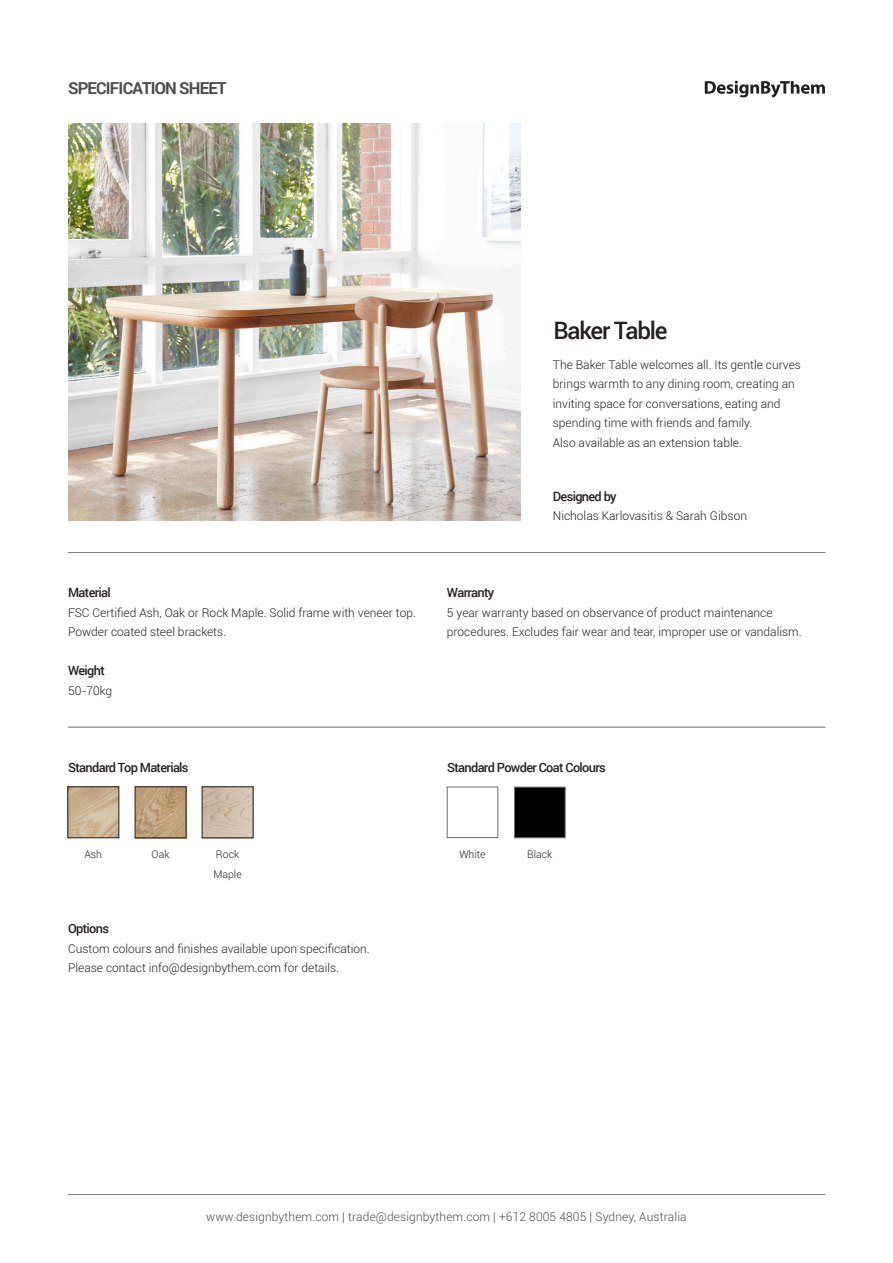
<style>
.page{position:relative;width:893px;height:1263px;background:#fff}
.page>*{position:absolute;margin:0;border:0;box-sizing:border-box;transform-origin:0 0}
.Section_Start{font:500 24px "Roboto";letter-spacing:-.05em;color:#231f20}
.t1{font:700 16.5px "Roboto";letter-spacing:-.05em;color:#4b4c4d}
.t2{font:500 12.75px "Roboto";letter-spacing:-.05em;color:#231f20}
.t3{font:300 12px/19.5px "Roboto";color:#231f20}
.t4{font:300 12px "Roboto";letter-spacing:.01em;color:#4b4c4d}
.t5{font:300 10.5px "Roboto";color:#231f20}
</style>
<div class="page">
<hr style="left:68px;top:552px;width:757px;height:1px;background:#808080">
<hr style="left:68px;top:1194px;width:757px;height:1px;background:#808080">
<svg style="left:705px;top:81px;width:120px;height:17px"></svg>
<img style="left:68px;top:123px;width:453px;height:397px">
<hr style="left:68px;top:727px;width:757px;height:1px;background:#6c6d70">
<div style="left:447px;top:787px;width:51px;height:51px;background:#fff;border:1px solid #6c6d70"></div>
<div style="left:514px;top:787px;width:51px;height:51px;background:#000;border:1px solid #6c6d70"></div>
<img style="left:137px;top:789px;width:47px;height:47px">
<img style="left:204px;top:789px;width:47px;height:47px">
<img style="left:70px;top:789px;width:47px;height:47px">
<div style="left:68px;top:787px;width:51px;height:51px;border:1px solid #231f20"></div>
<p class="t1" style="left:68px;top:76px;width:160px">SPECIFICATION SHEET</p>
<p class="t2" style="left:68px;top:584px;width:44px">Material</p>
<p class="t3" style="left:68px;top:602px;width:349px">FSC Certified Ash, Oak or Rock Maple. Solid frame with veneer top.<br>Powder coated steel brackets.</p>
<p class="t2" style="left:68px;top:662px;width:38px">Weight</p>
<p class="t3" style="left:68px;top:680px;width:46px">50-70kg</p>
<p class="Section_Start" style="left:553px;top:313px;width:116px">Baker Table</p>
<p class="t3" style="left:553px;top:354px;width:250px">The Baker Table welcomes all. Its gentle curves brings warmth to any dining room, creating an inviting space for conversations, eating and spending time with friends and family.</p>
<p class="t3" style="left:553px;top:432px;width:191px">Also available as an extension table.</p>
<p class="t2" style="left:553px;top:487px;width:65px">Designed by</p>
<p class="t3" style="left:553px;top:506px;width:196px">Nicholas Karlovasitis &amp; Sarah Gibson</p>
<p class="t2" style="left:447px;top:584px;width:49px">Warranty</p>
<p class="t3" style="left:447px;top:602px;width:356px">5 year warranty based on observance of product maintenance procedures. Excludes fair wear and tear, improper use or vandalism.</p>
<p class="t2" style="left:68px;top:758px;width:122px">Standard Top Materials</p>
<p class="t2" style="left:447px;top:758px;width:160px">Standard Powder Coat Colours</p>
<p class="t5" style="left:85px;top:847px;width:19px">Ash</p>
<p class="t5" style="left:152px;top:847px;width:19px">Oak</p>
<p class="t5" style="left:216px;top:847px;width:25px">Rock</p>
<p class="t5" style="left:459px;top:847px;width:28px">White</p>
<p class="t5" style="left:527px;top:847px;width:27px">Black</p>
<p class="t5" style="left:213px;top:867px;width:30px">Maple</p>
<p class="t2" style="left:68px;top:920px;width:42px">Options</p>
<p class="t3" style="left:68px;top:938px;width:303px">Custom colours and finishes available upon specification.</p>
<p class="t3" style="left:68px;top:958px;width:272px">Please contact info@designbythem.com for details.</p>
<p class="t4" style="left:206px;top:1208px;width:482px">www.designbythem.com | trade@designbythem.com | +612 8005 4805 | Sydney, Australia</p>
</div>
